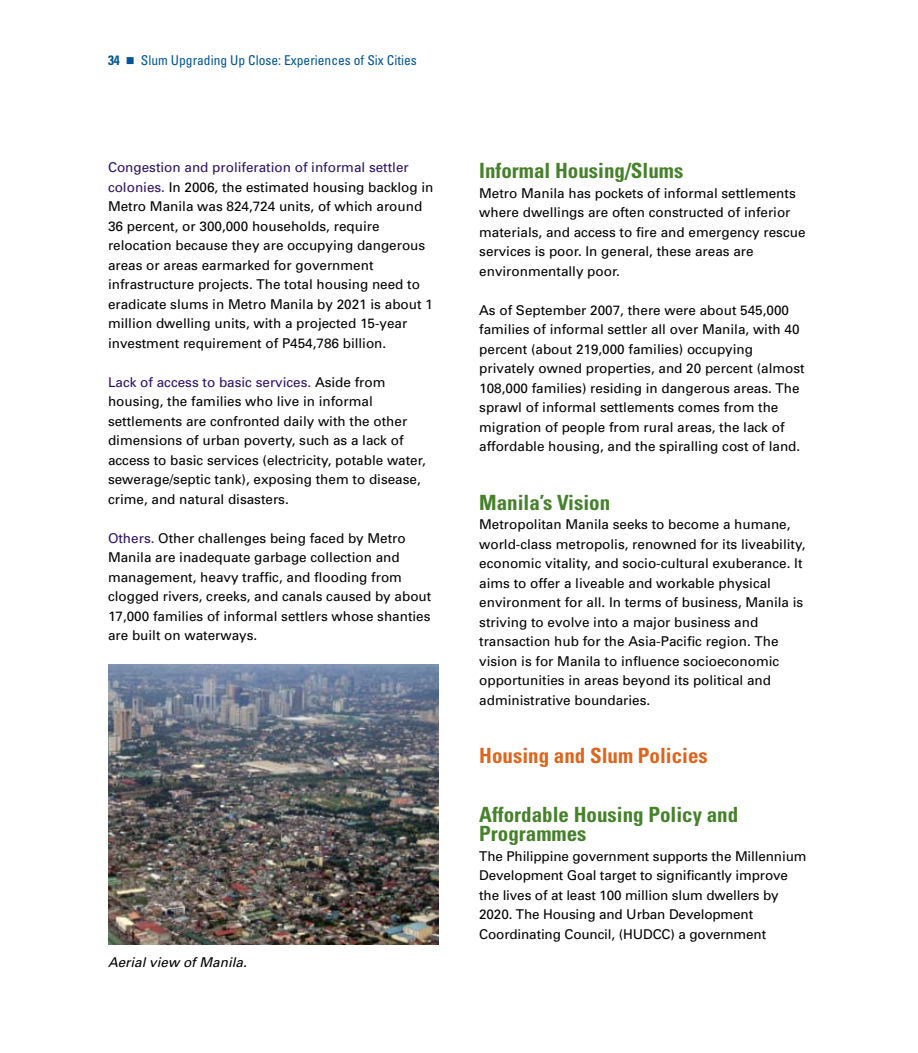
<style>
.page{position:relative;width:918px;height:1053px;background:#fff}
.page>*{position:absolute;margin:0;border:0;box-sizing:border-box;transform-origin:0 0}
.t1{font:700 condensed 21px/19.5px "Univers";color:#46812b}
.t2{font:700 condensed 21px "Univers";color:#dc661e}
.t3{font:13.5px/19.5px "Univers";color:#000}
.t4{font:condensed 13.5px "Univers";color:#005595}
.t5{font:italic 13.5px "Univers";color:#000}
.s1{font-weight:700}
.s2{color:#2e1263}
</style>
<div class="page">
<img style="left:108px;top:664px;width:330px;height:281px">
<p class="t4" style="left:108px;top:52px;width:310px"><span class="s1">34</span> ■ Slum Upgrading Up Close: Experiences of Six Cities</p>
<p class="t3" style="left:108px;top:158px;width:327px"><span class="s2">Congestion and proliferation of informal settler colonies.</span> In 2006, the estimated housing backlog in Metro Manila was 824,724 units, of which around 36 percent, or 300,000 households, require relocation because they are occupying dangerous areas or areas earmarked for government infrastructure projects. The total housing need to eradicate slums in Metro Manila by 2021 is about 1 million dwelling units, with a projected 15-year investment requirement of P454,786 billion.</p>
<p class="t3" style="left:108px;top:372px;width:319px"><span class="s2">Lack of access to basic services.</span> Aside from housing, the families who live in informal settlements are confronted daily with the other dimensions of urban poverty, such as a lack of access to basic services (electricity, potable water, sewerage/septic tank), exposing them to disease, crime, and natural disasters.</p>
<p class="t3" style="left:108px;top:528px;width:325px"><span class="s2">Others.</span> Other challenges being faced by Metro Manila are inadequate garbage collection and management, heavy traffic, and flooding from clogged rivers, creeks, and canals caused by about 17,000 families of informal settlers whose shanties are built on waterways.</p>
<p class="t5" style="left:108px;top:954px;width:140px">Aerial view of Manila.</p>
<h1 class="t1" style="left:479px;top:161px;width:206px">Informal Housing/Slums</h1>
<p class="t3" style="left:479px;top:183px;width:328px">Metro Manila has pockets of informal settlements where dwellings are often constructed of inferior materials, and access to fire and emergency rescue services is poor. In general, these areas are environmentally poor.</p>
<p class="t3" style="left:479px;top:300px;width:327px">As of September 2007, there were about 545,000 families of informal settler all over Manila, with 40 percent (about 219,000 families) occupying privately owned properties, and 20 percent (almost 108,000 families) residing in dangerous areas. The sprawl of informal settlements comes from the migration of people from rural areas, the lack of affordable housing, and the spiralling cost of land.</p>
<h1 class="t1" style="left:479px;top:492px;width:133px">Manila’s Vision</h1>
<p class="t3" style="left:479px;top:515px;width:328px">Metropolitan Manila seeks to become a humane, world-class metropolis, renowned for its liveability, economic vitality, and socio-cultural exuberance. It aims to offer a liveable and workable physical environment for all. In terms of business, Manila is striving to evolve into a major business and transaction hub for the Asia-Pacific region. The vision is for Manila to influence socioeconomic opportunities in areas beyond its political and administrative boundaries.</p>
<h1 class="t2" style="left:479px;top:743px;width:230px">Housing and Slum Policies</h1>
<h1 class="t1" style="left:479px;top:804px;width:260px">Affordable Housing Policy and<br>Programmes</h1>
<p class="t3" style="left:479px;top:846px;width:329px">The Philippine government supports the Millennium Development Goal target to significantly improve the lives of at least 100 million slum dwellers by 2020. The Housing and Urban Development Coordinating Council, (HUDCC) a government</p>
</div>
